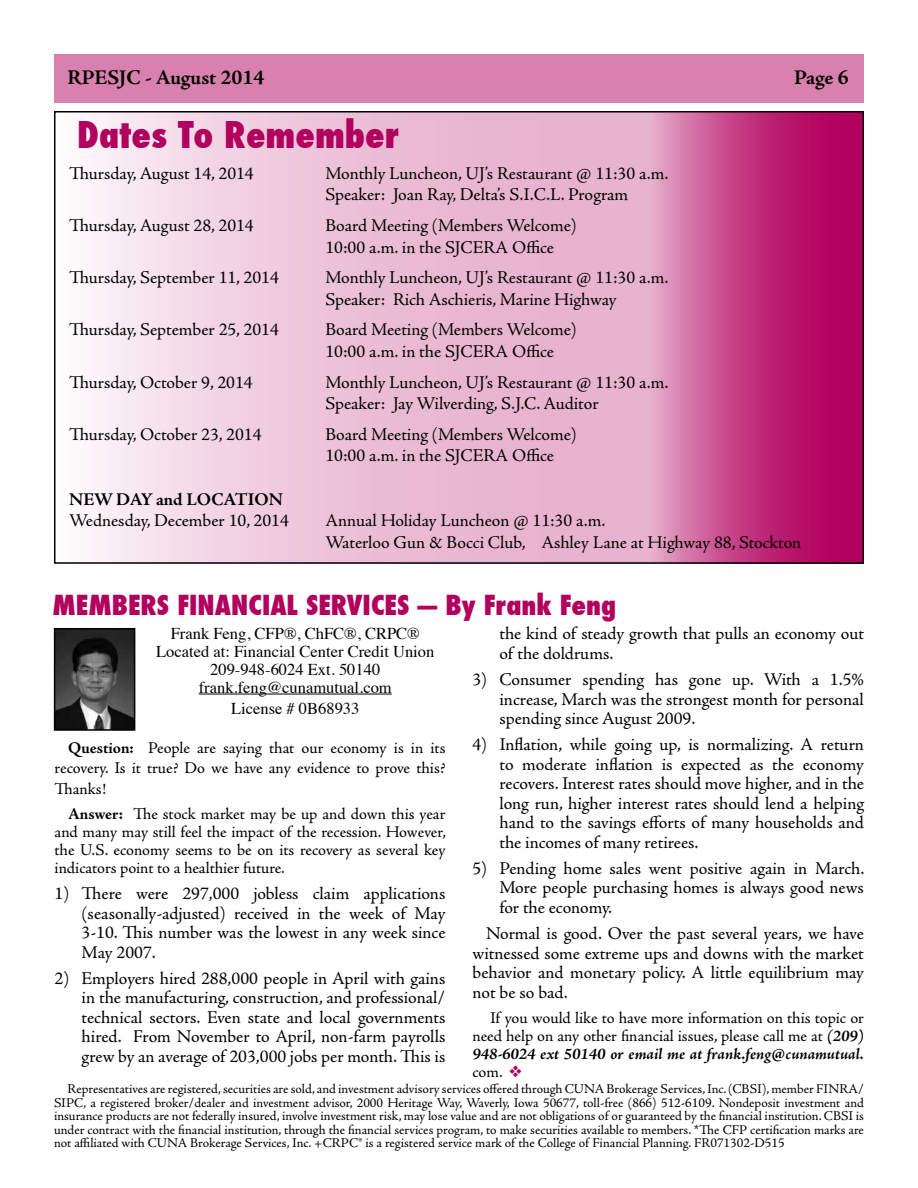
<style>
.page{position:relative;width:918px;height:1188px;background:#fff}
.page>*{position:absolute;margin:0;border:0;box-sizing:border-box;transform-origin:0 0}
.t1{font:800 condensed 36px "Futura";color:#b1005d}
.t2{font:800 condensed 27px "Futura";color:#b1005d}
.t3{font:700 21px "Adobe Jenson Pro";color:#000}
.t4{font:18px/19.5px "Adobe Jenson Pro";letter-spacing:-.005em;color:#000}
.t5{font:700 18px "Adobe Jenson Pro";letter-spacing:-.005em;color:#000}
.t6{font:16.5px/18px "Adobe Jenson Pro";letter-spacing:-.005em;color:#000;text-align:justify}
.t7{font:16.5px/18px "Times";color:#000;text-align:center}
.t8{font:13.5px/13.5px "Adobe Jenson Pro";color:#000;text-align:justify}
.s1{font-weight:700}
.s2{font-weight:700;font-style:italic}
.s3{color:#b1005d}
</style>
<div class="page">
<div style="left:54px;top:54px;width:810px;height:48px;background:#d880ae"></div>
<svg style="left:89px;top:114px;width:772px;height:447px;background:#e2a0c2"></svg>
<div style="left:54px;top:111px;width:810px;height:453px;border:2px solid #000"></div>
<hr style="left:199px;top:694px;width:193px;height:1px;background:#000">
<img style="left:57px;top:631px;width:75px;height:97px">
<div style="left:54px;top:628px;width:81px;height:103px;border:2px solid #000"></div>
<p class="t3" style="left:68px;top:66px;width:199px">RPESJC - August 2014</p>
<p class="t3" style="left:794px;top:66px;width:56px">Page 6</p>
<h1 class="t1" style="left:77px;top:110px;width:323px">Dates To Remember</h1>
<p class="t4" style="left:69px;top:164px;width:186px">Thursday, August 14, 2014</p>
<p class="t4" style="left:326px;top:163px;width:344px;line-height:21.6px">Monthly Luncheon, UJ’s Restaurant @ 11:30 a.m.<br>Speaker: Joan Ray, Delta’s S.I.C.L. Program</p>
<p class="t4" style="left:69px;top:216px;width:186px">Thursday, August 28, 2014</p>
<p class="t4" style="left:326px;top:215px;width:253px;line-height:21.6px">Board Meeting (Members Welcome)<br>10:00 a.m. in the SJCERA Office</p>
<p class="t4" style="left:69px;top:268px;width:211px">Thursday, September 11, 2014</p>
<p class="t4" style="left:326px;top:267px;width:344px;line-height:21.6px">Monthly Luncheon, UJ’s Restaurant @ 11:30 a.m.<br>Speaker: Rich Aschieris, Marine Highway</p>
<p class="t4" style="left:69px;top:320px;width:211px">Thursday, September 25, 2014</p>
<p class="t4" style="left:326px;top:319px;width:253px;line-height:21.6px">Board Meeting (Members Welcome)<br>10:00 a.m. in the SJCERA Office</p>
<p class="t4" style="left:69px;top:373px;width:185px">Thursday, October 9, 2014</p>
<p class="t4" style="left:326px;top:372px;width:344px;line-height:21.6px">Monthly Luncheon, UJ’s Restaurant @ 11:30 a.m.<br>Speaker: Jay Wilverding, S.J.C. Auditor</p>
<p class="t4" style="left:69px;top:425px;width:194px">Thursday, October 23, 2014</p>
<p class="t4" style="left:326px;top:424px;width:253px;line-height:21.6px">Board Meeting (Members Welcome)<br>10:00 a.m. in the SJCERA Office</p>
<p class="t5" style="left:69px;top:489px;width:215px">NEW DAY and LOCATION</p>
<p class="t4" style="left:69px;top:511px;width:221px">Wednesday, December 10, 2014</p>
<p class="t4" style="left:326px;top:510px;width:477px;line-height:21.6px">Annual Holiday Luncheon @ 11:30 a.m.<br>Waterloo Gun &amp; Bocci Club, Ashley Lane at Highway 88, Stockton</p>
<h2 class="t2" style="left:52px;top:587px;width:565px">MEMBERS FINANCIAL SERVICES — By Frank Feng</h2>
<p class="t7" style="left:156px;top:623px;width:280px">Frank Feng, CFP®, ChFC®, CRPC®<br>Located at: Financial Center Credit Union<br>209-948-6024 Ext. 50140 frank.feng@cunamutual.com</p>
<p class="t7" style="left:231px;top:698px;width:130px">License # 0B68933</p>
<p class="t6" style="left:55px;top:738px;width:392px;line-height:19.8px;text-align:right"><span class="s1">Question:</span> People are saying that our economy is in its recovery. Is it true? Do we have any evidence to prove this?</p>
<p class="t6" style="left:68px;top:777px;width:379px;line-height:24.8px;text-indent:-13px">Thanks!<br><span class="s1">Answer:</span> The stock market may be up and down this year</p>
<p class="t6" style="left:55px;top:823px;width:393px">and many may still feel the impact of the recession. However, the U.S. economy seems to be on its recovery as several key indicators point to a healthier future.</p>
<p class="t4" style="left:82px;top:884px;width:365px;text-align:justify;text-indent:-27px">1) There were 297,000 jobless claim applications (seasonally-adjusted) received in the week of May 3-10. This number was the lowest in any week since May 2007.</p>
<p class="t4" style="left:82px;top:969px;width:365px;text-align:justify;text-indent:-27px">2) Employers hired 288,000 people in April with gains in the manufacturing, construction, and professional/ technical sectors. Even state and local governments hired. From November to April, non-farm payrolls grew by an average of 203,000 jobs per month. This is</p>
<p class="t4" style="left:500px;top:624px;width:366px">the kind of steady growth that pulls an economy out of the doldrums.</p>
<p class="t4" style="left:500px;top:670px;width:366px;text-align:justify;text-indent:-27px">3) Consumer spending has gone up. With a 1.5% increase, March was the strongest month for personal spending since August 2009.</p>
<p class="t4" style="left:500px;top:735px;width:366px;text-align:justify;text-indent:-27px">4) Inflation, while going up, is normalizing. A return to moderate inflation is expected as the economy recovers. Interest rates should move higher, and in the long run, higher interest rates should lend a helping hand to the savings efforts of many households and the incomes of many retirees.</p>
<p class="t4" style="left:500px;top:859px;width:367px;text-align:justify;text-indent:-27px">5) Pending home sales went positive again in March.<br>More people purchasing homes is always good news for the economy.</p>
<p class="t4" style="left:473px;top:924px;width:393px;text-align:justify;text-indent:14px">Normal is good. Over the past several years, we have witnessed some extreme ups and downs with the market behavior and monetary policy. A little equilibrium may not be so bad.</p>
<p class="t6" style="left:473px;top:1009px;width:393px;text-indent:18px">If you would like to have more information on this topic or need help on any other financial issues, please call me at <span class="s2">(209)<br>948-6024 ext 50140 or email me at frank.feng@cunamutual. </span>com. <span class="s3">❖</span></p>
<p class="t8" style="left:54px;top:1083px;width:812px;text-indent:14px">Representatives are registered, securities are sold, and investment advisory services offered through CUNA Brokerage Services, Inc. (CBSI), member FINRA/ SIPC, a registered broker/dealer and investment advisor, 2000 Heritage Way, Waverly, Iowa 50677, toll-free (866) 512-6109. Nondeposit investment and insurance products are not federally insured, involve investment risk, may lose value and are not obligations of or guaranteed by the financial institution. CBSI is under contract with the financial institution, through the financial services program, to make securities available to members. *The CFP certification marks are not affiliated with CUNA Brokerage Services, Inc. +CRPC® is a registered service mark of the College of Financial Planning. FR071302-D515</p>
</div>
